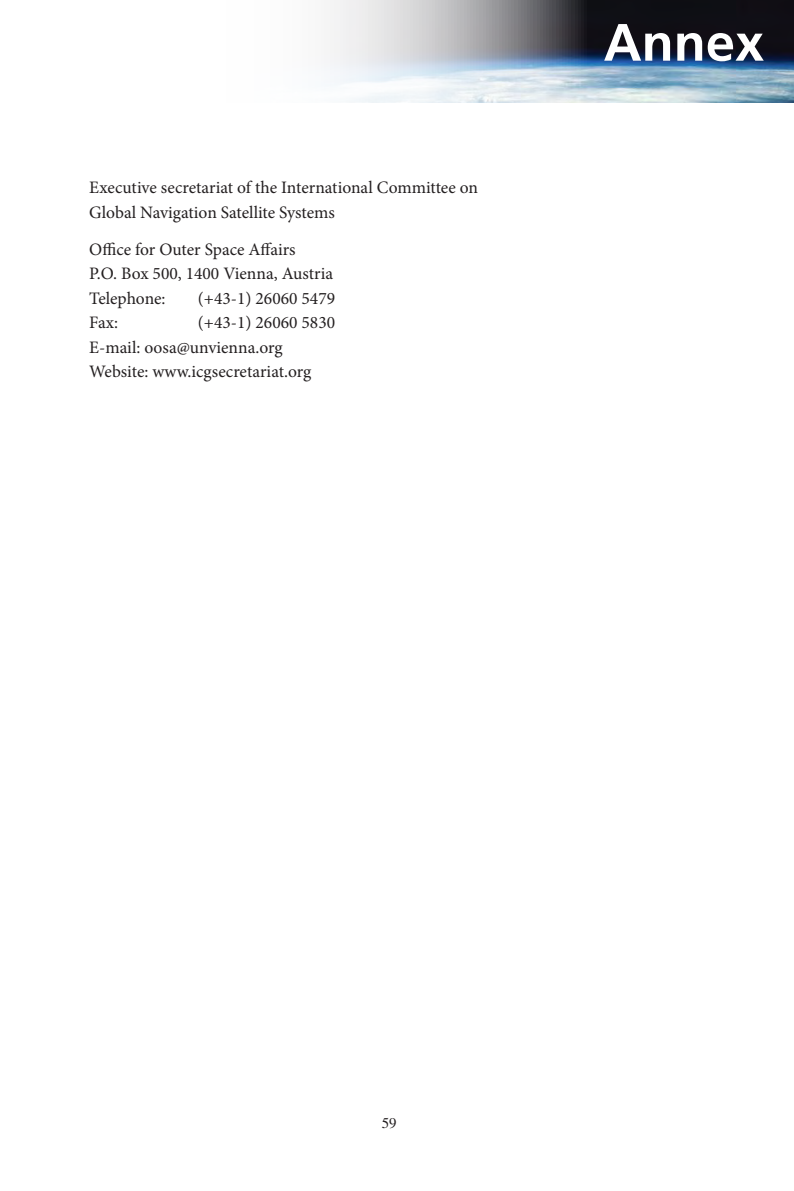
<style>
.page{position:relative;width:794px;height:1191px;background:#fff}
.page>*{position:absolute;margin:0;border:0;box-sizing:border-box;transform-origin:0 0}
.t1{font:700 52.5px "Frutiger";color:#fff}
.t2{font:17.5px/24.5px "Minion Pro";color:#231f20}
.t3{font:14.88px "Times";color:#231f20}
</style>
<div class="page">
<img style="left:330px;top:0;width:464px;height:103px">
<p class="t2" style="left:89px;top:175px;width:390px">Executive secretariat of the International Committee on<br>Global Navigation Satellite Systems</p>
<p class="t2" style="left:89px;top:237px;width:245px">Office for Outer Space Affairs<br>P.O. Box 500, 1400 Vienna, Austria<br>Telephone:</p>
<p class="t2" style="left:198px;top:286px;width:139px">(+43-1) 26060 5479</p>
<p class="t2" style="left:89px;top:310px;width:247px;text-indent:109px">(+43-1) 26060 5830<br>E-mail: oosa@unvienna.org<br>Website: www.icgsecretariat.org</p>
<p class="t2" style="left:89px;top:310px;width:30px">Fax:</p>
<h1 class="t1" style="left:603px;top:12px;width:162px">Annex</h1>
<p class="t3" style="left:382px;top:1114px;width:16px">59</p>
</div>
